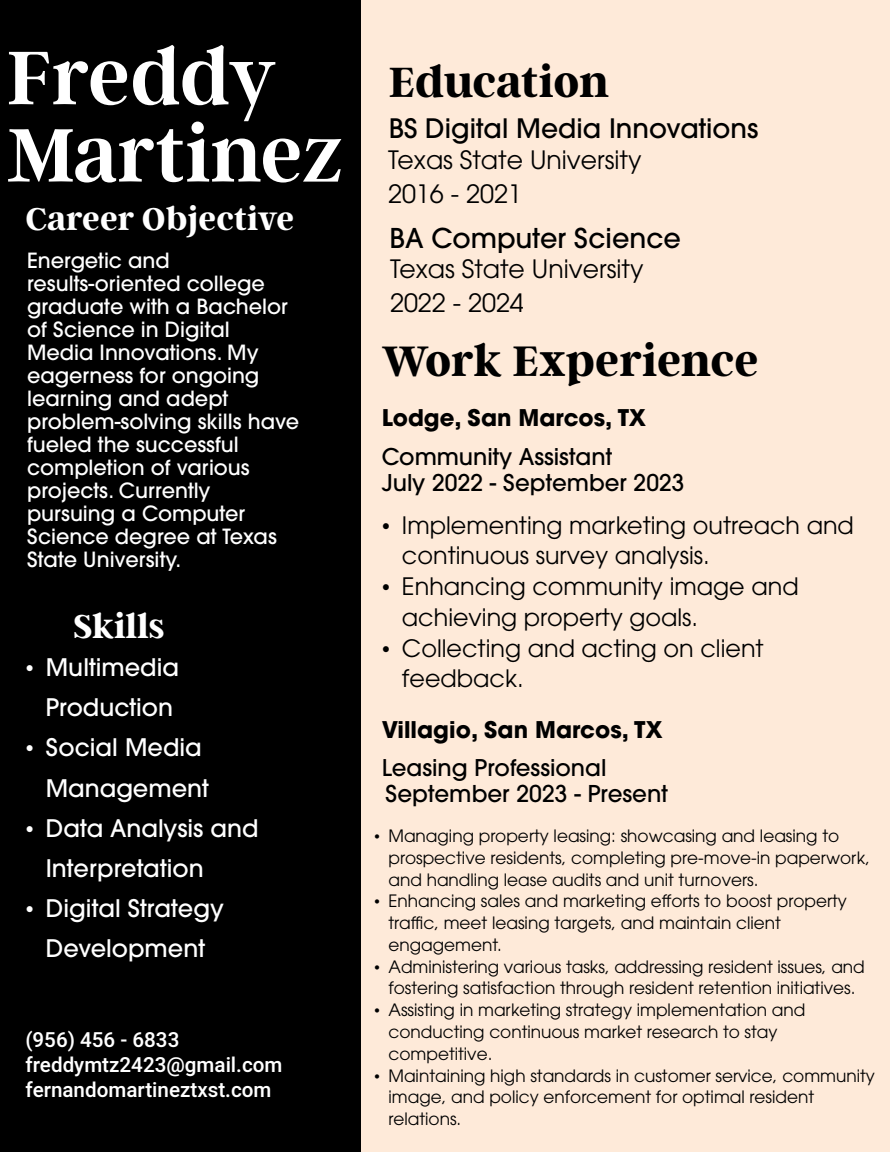
<style>
.page{position:relative;width:890px;height:1152px;background:#fff}
.page>*{position:absolute;margin:0;border:0;box-sizing:border-box;transform-origin:0 0}
.t1{font:600 84.4px/77.2px "Argent CF";letter-spacing:-.005em;color:#fff}
.t2{font:700 47.6px "Argent CF";letter-spacing:-.005em;color:#000}
.t3{font:700 47.2px "Argent CF";letter-spacing:-.01em;color:#000}
.t4{font:700 36.4px "Argent CF";letter-spacing:-.005em;color:#fff}
.t5{font:700 34.8px "Argent CF";color:#fff}
.t6{font:500 27.2px "ITC Avant Garde Pro";color:#000}
.t7{font:500 26.8px "ITC Avant Garde Pro";color:#000}
.t8{font:25.2px/33.6px "ITC Avant Garde Pro";color:#000}
.t9{font:24px/30.8px "ITC Avant Garde Pro";color:#000}
.t10{font:500 24px/40px "ITC Avant Garde Pro";color:#fff;text-align:right}
.t11{font:500 23.2px "ITC Avant Garde Pro";color:#000}
.t12{font:500 22.8px/26px "ITC Avant Garde Pro";color:#000}
.t13{font:700 22.8px "ITC Avant Garde Pro";color:#000}
.t14{font:500 20.8px/22.8px "ITC Avant Garde Pro";color:#fff}
.t15{font:500 20.8px/24.8px "Heebo";color:#fff}
.t16{font:16.8px/21.6px "ITC Avant Garde Pro";color:#000}
.s1{font-family:"Times New Roman";font-weight:400}
.s2{font-family:"Times New Roman"}
</style>
<div class="page">
<div style="left:360px;top:0;width:530px;height:1152px;background:#feead9"></div>
<div style="left:0;top:0;width:360px;height:1152px;background:#000"></div>
<h1 class="t1" style="left:7px;top:39px;width:338px">Freddy<br>Martinez</h1>
<h3 class="t5" style="left:25px;top:200px;width:270px">Career Objective</h3>
<p class="t14" style="left:27px;top:249px;width:274px">Energetic and results-oriented college graduate with a Bachelor of Science in Digital<br>Media Innovations. My eagerness for ongoing learning and adept problem-solving skills have fueled the successful completion of various projects. Currently pursuing a Computer<br>Science degree at Texas<br>State University.</p>
<h3 class="t4" style="left:73px;top:607px;width:93px">Skills</h3>
<h3 class="t10" style="left:25px;top:647px;width:155px"><span class="s1">•</span> Multimedia<br>Production</h3>
<h3 class="t10" style="left:25px;top:727px;width:185px"><span class="s1">•</span> Social Media<br>Management</h3>
<h3 class="t10" style="left:46px;top:808px;width:214px;text-align:left;text-indent:-20px"><span class="s1">•</span> Data Analysis and<br>Interpretation</h3>
<h3 class="t10" style="left:25px;top:888px;width:200px;text-align:center"><span class="s1">•</span> Digital Strategy<br>Development</h3>
<p class="t15" style="left:25px;top:1028px;width:259px">(956) 456 - 6833 freddymtz2423@gmail.com fernandomartineztxst.com</p>
<h3 class="t3" style="left:389px;top:56px;width:222px">Education</h3>
<h3 class="t7" style="left:389px;top:111px;width:371px">BS Digital Media Innovations</h3>
<h3 class="t8" style="left:388px;top:142px;width:255px">Texas State University<br>2016 - 2021</h3>
<h3 class="t6" style="left:390px;top:220px;width:293px">BA Computer Science</h3>
<h3 class="t8" style="left:390px;top:252px;width:255px">Texas State University<br>2022 - 2024</h3>
<h2 class="t2" style="left:382px;top:335px;width:378px">Work Experience</h2>
<h3 class="t13" style="left:382px;top:402px;width:266px">Lodge, San Marcos, TX</h3>
<h3 class="t12" style="left:382px;top:443px;width:304px">Community Assistant<br>July 2022 - September 2023</h3>
<h3 class="t9" style="left:402px;top:509px;width:453px;text-indent:-20px"><span class="s2">•</span> Implementing marketing outreach and continuous survey analysis.</h3>
<h3 class="t9" style="left:402px;top:571px;width:398px;text-indent:-20px"><span class="s2">•</span> Enhancing community image and achieving property goals.</h3>
<h3 class="t9" style="left:402px;top:632px;width:363px;text-indent:-20px"><span class="s2">•</span> Collecting and acting on client feedback.</h3>
<h3 class="t13" style="left:382px;top:714px;width:283px">Villagio, San Marcos, TX</h3>
<h3 class="t12" style="left:382px;top:755px;width:227px">Leasing Professional</h3>
<h3 class="t11" style="left:385px;top:779px;width:284px">September 2023 - Present</h3>
<p class="t16" style="left:388px;top:825px;width:483px;text-indent:-14px"><span class="s2">•</span> Managing property leasing: showcasing and leasing to prospective residents, completing pre-move-in paperwork, and handling lease audits and unit turnovers.</p>
<p class="t16" style="left:388px;top:890px;width:460px;text-indent:-14px"><span class="s2">•</span> Enhancing sales and marketing efforts to boost property traffic, meet leasing targets, and maintain client engagement.</p>
<p class="t16" style="left:374px;top:956px;width:492px;text-align:center"><span class="s2">•</span> Administering various tasks, addressing resident issues, and fostering satisfaction through resident retention initiatives.</p>
<p class="t16" style="left:388px;top:999px;width:418px;text-indent:-14px"><span class="s2">•</span> Assisting in marketing strategy implementation and conducting continuous market research to stay competitive.</p>
<p class="t16" style="left:388px;top:1064px;width:488px;text-indent:-14px"><span class="s2">•</span> Maintaining high standards in customer service, community image, and policy enforcement for optimal resident relations.</p>
</div>
